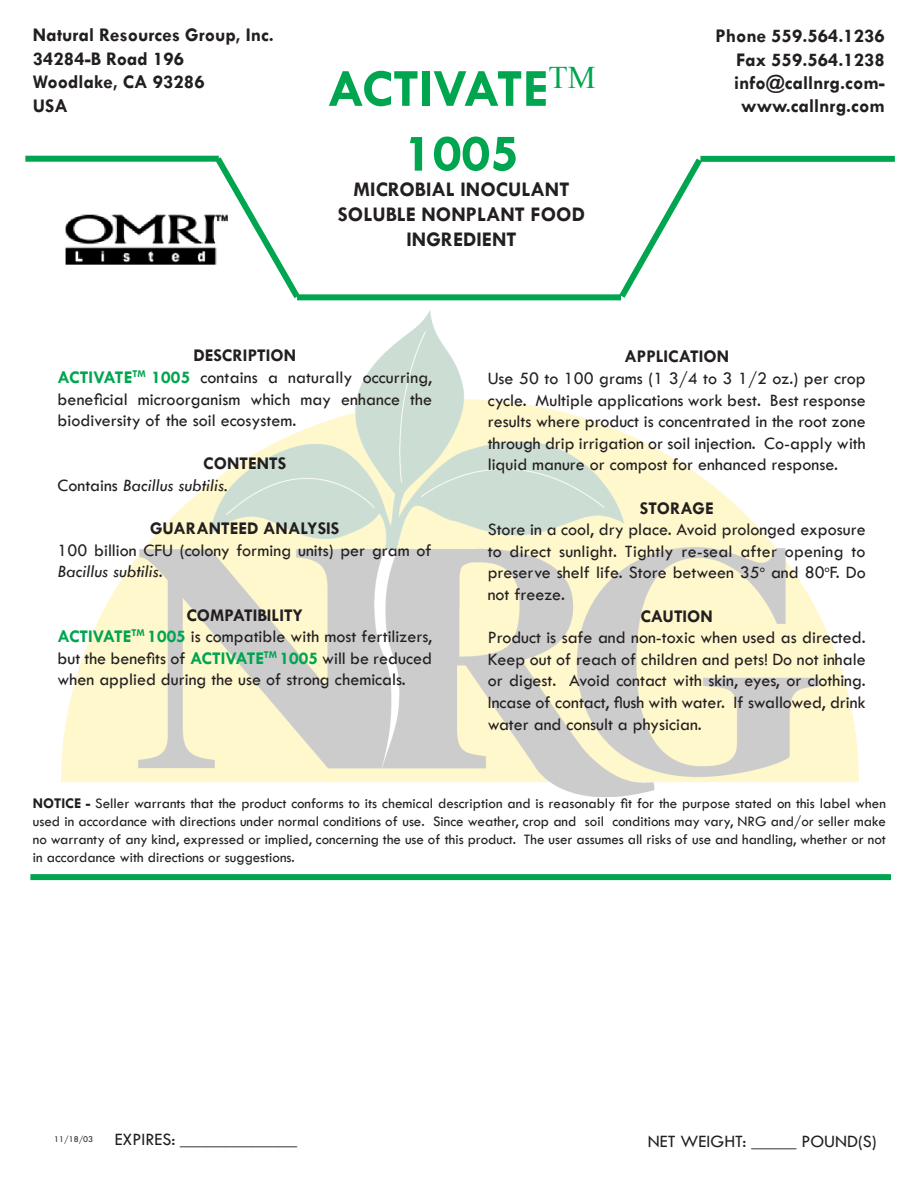
<style>
.page{position:relative;width:918px;height:1188px;background:#fff}
.page>*{position:absolute;margin:0;border:0;box-sizing:border-box;transform-origin:0 0}
.t1{font:700 54px/64.8px "Tw Cen";color:#00a54f;text-align:center}
.t2{font:700 21px "Tw Cen";color:#231f20}
.t3{font:700 19.5px/23.4px "Tw Cen";color:#231f20;text-align:center}
.t4{font:18px/21.6px "Tw Cen";color:#231f20;text-align:justify}
.t5{font:700 18px "Tw Cen";color:#231f20}
.t6{font:italic 18px "Tw Cen";color:#231f20}
.t7{font:15px/18px "Tw Cen";color:#231f20;text-align:justify}
.t8{font:9px "Tw Cen";color:#231f20}
.s1{font-weight:700;color:#00a54f}
.s2{font-style:normal}
.s3{font-style:italic}
.s4{font-weight:700}
</style>
<div class="page">
<img style="left:62px;top:311px;width:797px;height:485px">
<div style="left:700px;top:156px;width:195px;height:6px;background:#00a54f"></div>
<div style="left:25px;top:156px;width:194px;height:6px;background:#00a54f"></div>
<div style="left:297px;top:294px;width:324px;height:6px;background:#00a54f"></div>
<svg style="left:614px;top:155px;width:94px;height:146px"></svg>
<svg style="left:210px;top:155px;width:95px;height:146px"></svg>
<div style="left:30px;top:874px;width:861px;height:6px;background:#00a54f"></div>
<img style="left:65px;top:210px;width:165px;height:57px">
<p class="t3" style="left:33px;top:23px;width:243px">Natural Resources Group, Inc.</p>
<p class="t3" style="left:33px;top:46px;width:153px">34284-B Road 196</p>
<p class="t3" style="left:33px;top:70px;width:173px">Woodlake, CA 93286</p>
<p class="t3" style="left:33px;top:93px;width:37px">USA</p>
<p class="t1" style="left:327px;top:55px;width:270px">ACTIVATE<sup>TM<br></sup>1005</p>
<p class="t2" style="left:354px;top:177px;width:217px">MICROBIAL INOCULANT</p>
<p class="t2" style="left:338px;top:202px;width:249px">SOLUBLE NONPLANT FOOD</p>
<p class="t2" style="left:407px;top:227px;width:112px">INGREDIENT</p>
<p class="t3" style="left:715px;top:24px;width:171px">Phone 559.564.1236</p>
<p class="t3" style="left:736px;top:47px;width:150px">Fax 559.564.1238</p>
<p class="t3" style="left:734px;top:71px;width:152px">info@callnrg.com&shy;www.callnrg.com</p>
<p class="t5" style="left:193px;top:345px;width:104px">DESCRIPTION</p>
<p class="t4" style="left:58px;top:366px;width:376px"><span class="s1">ACTIVATE</span><sup>TM</sup> <span class="s1">1005</span> contains a naturally occurring, beneficial microorganism which may enhance the biodiversity of the soil ecosystem.</p>
<p class="t5" style="left:203px;top:453px;width:85px">CONTENTS</p>
<p class="t6" style="left:58px;top:474px;width:172px"><span class="s2">Contains</span> Bacillus subtilis.</p>
<p class="t5" style="left:150px;top:518px;width:191px">GUARANTEED ANALYSIS</p>
<p class="t4" style="left:58px;top:539px;width:375px">100 billion CFU (colony forming units) per gram of<br><span class="s3">Bacillus subtilis</span>.</p>
<p class="t5" style="left:186px;top:604px;width:118px">COMPATIBILITY</p>
<p class="t4" style="left:58px;top:626px;width:376px"><span class="s1">ACTIVATE</span><sup>TM</sup> <span class="s1">1005</span> is compatible with most fertilizers, but the benefits of <span class="s1">ACTIVATE</span><sup>TM</sup> <span class="s1">1005</span> will be reduced when applied during the use of strong chemicals.</p>
<p class="t5" style="left:624px;top:346px;width:106px">APPLICATION</p>
<p class="t4" style="left:488px;top:367px;width:380px">Use 50 to 100 grams (1 3/4 to 3 1/2 oz.) per crop cycle. Multiple applications work best. Best response results where product is concentrated in the root zone through drip irrigation or soil injection. Co-apply with liquid manure or compost for enhanced response.</p>
<p class="t5" style="left:640px;top:497px;width:75px">STORAGE</p>
<p class="t4" style="left:488px;top:519px;width:380px">Store in a cool, dry place. Avoid prolonged exposure to direct sunlight. Tightly re-seal after opening to preserve shelf life. Store between 35<sup>o</sup> and 80<sup>o</sup>F. Do not freeze.</p>
<p class="t5" style="left:640px;top:605px;width:74px">CAUTION</p>
<p class="t4" style="left:488px;top:627px;width:379px">Product is safe and non-toxic when used as directed.<br>Keep out of reach of children and pets! Do not inhale or digest. Avoid contact with skin, eyes, or clothing.<br>Incase of contact, flush with water. If swallowed, drink water and consult a physician.</p>
<p class="t7" style="left:33px;top:794px;width:855px"><span class="s4">NOTICE -</span> Seller warrants that the product conforms to its chemical description and is reasonably fit for the purpose stated on this label when used in accordance with directions under normal conditions of use. Since weather, crop and soil conditions may vary, NRG and/or seller make no warranty of any kind, expressed or implied, concerning the use of this product. The user assumes all risks of use and handling, whether or not in accordance with directions or suggestions.</p>
<p class="t8" style="left:54px;top:1134px;width:40px">11/18/03</p>
<p class="t4" style="left:115px;top:1128px;width:184px">EXPIRES: _____________</p>
<p class="t4" style="left:648px;top:1131px;width:230px">NET WEIGHT: _____ POUND(S)</p>
</div>
